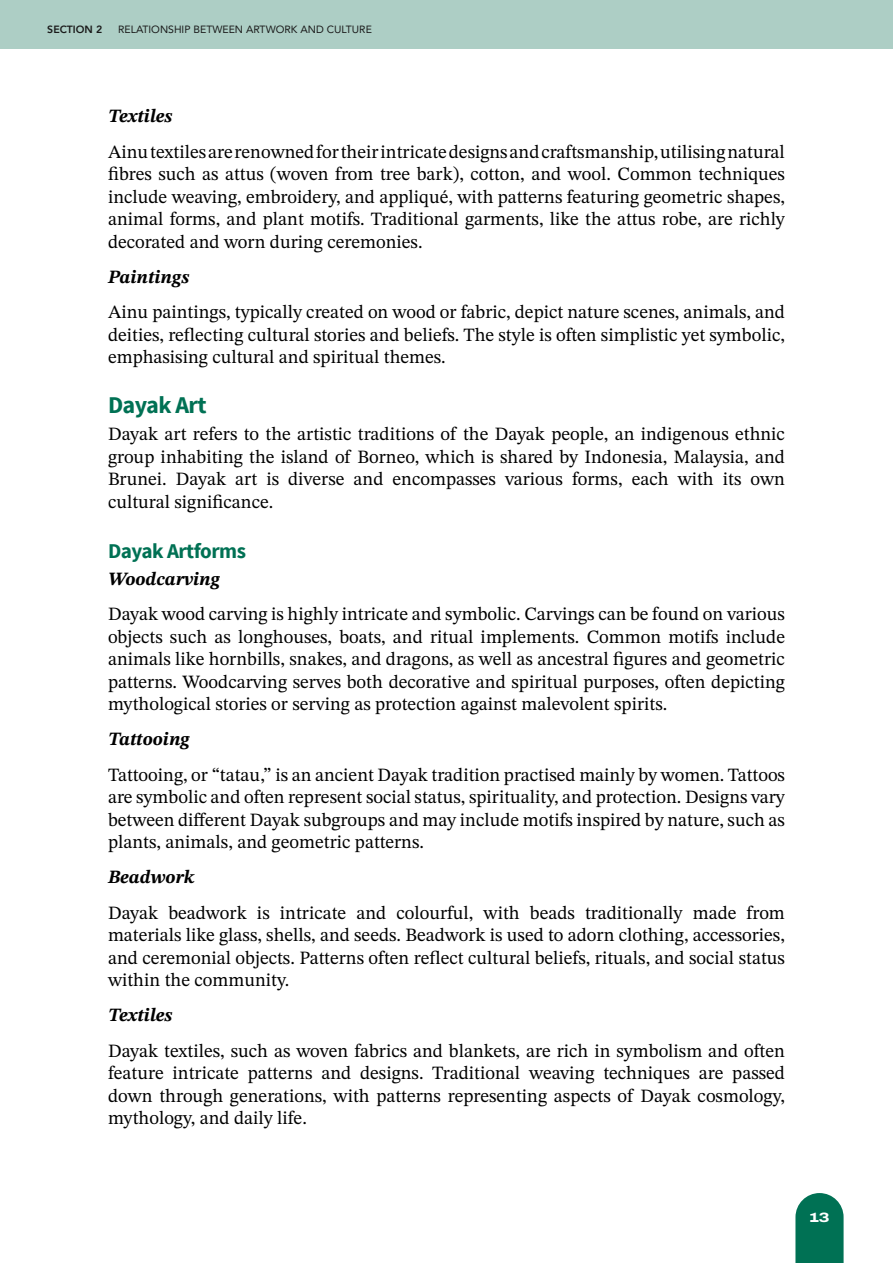
<style>
.page{position:relative;width:893px;height:1263px;background:#fff}
.page>*{position:absolute;margin:0;border:0;box-sizing:border-box;transform-origin:0 0}
.Heading_4{font:700 24px "Source Sans Pro";letter-spacing:-.025em;color:#007154}
.Heading_5{font:700 21px "Source Sans Pro";letter-spacing:-.025em;color:#007154}
.Body{font:18.75px/22.5px "STIX Two Text";color:#000;text-align:justify}
.Body-2{font:italic 18.75px "STIX Two Text";color:#000}
.t1{font:800 13.5px "Archivo Expanded";color:#fff}
.t2{font:10.5px "Avenir";color:#1a1a1a}
.t3{font:800 10.5px "Avenir";color:#1a1a1a}
</style>
<div class="page">
<div style="left:0;top:0;width:893px;height:49px;background:#adcec5"></div>
<svg style="left:795px;top:1193px;width:49px;height:70px"></svg>
<p class="t3" style="left:47px;top:21px;width:57px">SECTION 2</p>
<p class="t2" style="left:118px;top:21px;width:255px">RELATIONSHIP BETWEEN ARTWORK AND CULTURE</p>
<p class="Body-2" style="left:108px;top:103px;width:66px">Textiles</p>
<p class="Body" style="left:108px;top:140px;width:678px">Ainu textiles are renowned for their intricate designs and craftsmanship, utilising natural fibres such as attus (woven from tree bark), cotton, and wool. Common techniques include weaving, embroidery, and appliqué, with patterns featuring geometric shapes, animal forms, and plant motifs. Traditional garments, like the attus robe, are richly decorated and worn during ceremonies.</p>
<p class="Body-2" style="left:108px;top:263px;width:83px">Paintings</p>
<p class="Body" style="left:108px;top:300px;width:678px">Ainu paintings, typically created on wood or fabric, depict nature scenes, animals, and deities, reflecting cultural stories and beliefs. The style is often simplistic yet symbolic, emphasising cultural and spiritual themes.</p>
<p class="Heading_4" style="left:108px;top:390px;width:100px">Dayak Art</p>
<p class="Body" style="left:108px;top:423px;width:679px">Dayak art refers to the artistic traditions of the Dayak people, an indigenous ethnic group inhabiting the island of Borneo, which is shared by Indonesia, Malaysia, and Brunei. Dayak art is diverse and encompasses various forms, each with its own cultural significance.</p>
<p class="Heading_5" style="left:108px;top:538px;width:139px">Dayak Artforms</p>
<p class="Body-2" style="left:108px;top:565px;width:114px">Woodcarving</p>
<p class="Body" style="left:108px;top:603px;width:678px">Dayak wood carving is highly intricate and symbolic. Carvings can be found on various objects such as longhouses, boats, and ritual implements. Common motifs include animals like hornbills, snakes, and dragons, as well as ancestral figures and geometric patterns. Woodcarving serves both decorative and spiritual purposes, often depicting mythological stories or serving as protection against malevolent spirits.</p>
<p class="Body-2" style="left:108px;top:726px;width:83px">Tattooing</p>
<p class="Body" style="left:108px;top:763px;width:678px">Tattooing, or “tatau,” is an ancient Dayak tradition practised mainly by women. Tattoos are symbolic and often represent social status, spirituality, and protection. Designs vary between different Dayak subgroups and may include motifs inspired by nature, such as plants, animals, and geometric patterns.</p>
<p class="Body-2" style="left:108px;top:864px;width:88px">Beadwork</p>
<p class="Body" style="left:108px;top:901px;width:678px">Dayak beadwork is intricate and colourful, with beads traditionally made from materials like glass, shells, and seeds. Beadwork is used to adorn clothing, accessories, and ceremonial objects. Patterns often reflect cultural beliefs, rituals, and social status within the community.</p>
<p class="Body-2" style="left:108px;top:1002px;width:66px">Textiles</p>
<p class="Body" style="left:108px;top:1039px;width:678px">Dayak textiles, such as woven fabrics and blankets, are rich in symbolism and often feature intricate patterns and designs. Traditional weaving techniques are passed down through generations, with patterns representing aspects of Dayak cosmology, mythology, and daily life.</p>
<p class="t1" style="left:809px;top:1207px;width:22px">13</p>
</div>
